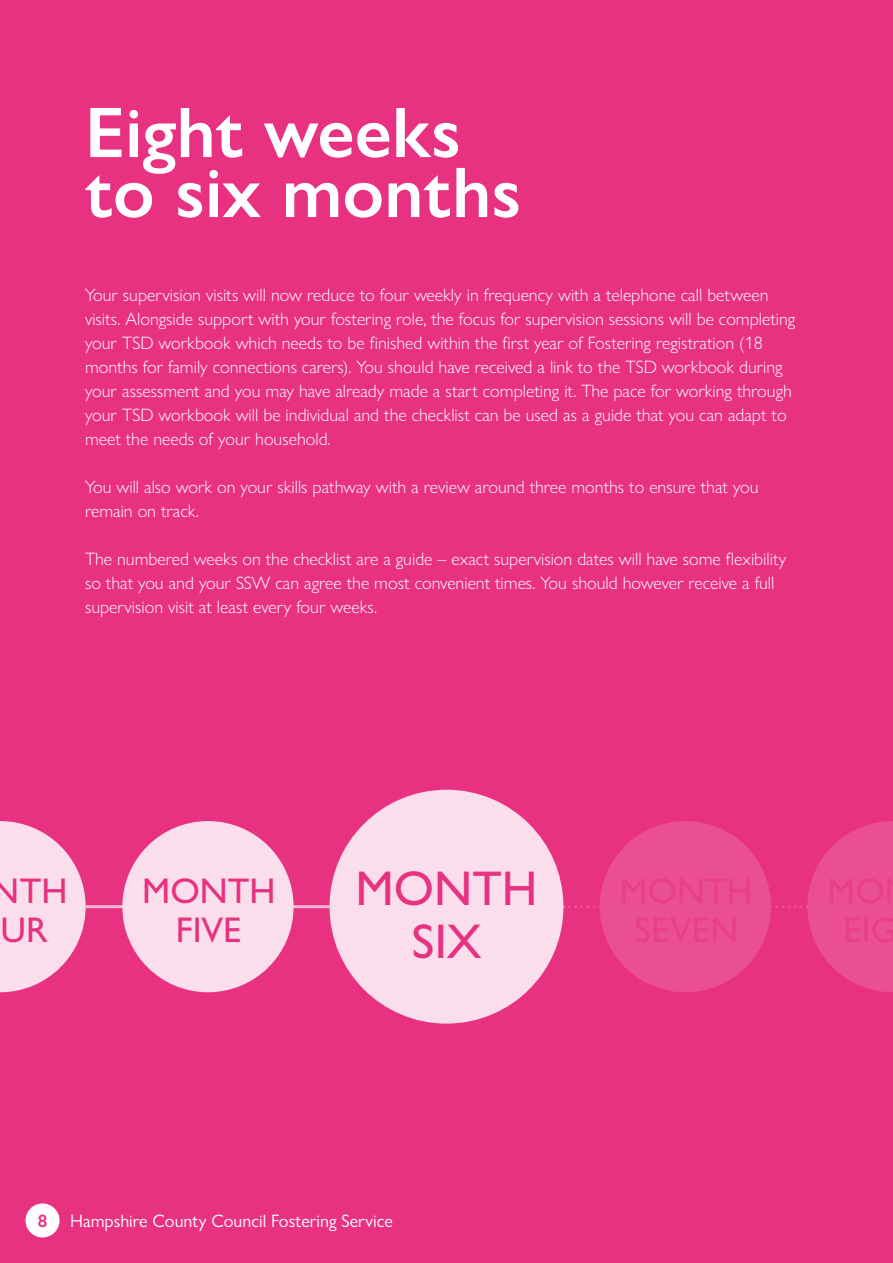
<style>
.page{position:relative;width:893px;height:1263px;background:#e83181}
.page>*{position:absolute;margin:0;border:0;box-sizing:border-box;transform-origin:0 0}
.t1{font:600 72px/60px "Gill Sans Nova";color:#fff}
.t2{font:500 48.9px/52.9px "Gill Sans Nova";color:#e83181;text-align:center}
.t3{font:500 35.85px/38.8px "Gill Sans Nova";color:#e83181}
.t4{font:300 18px/24px "Gill Sans Nova";color:#fff}
.t5{font:18px "Gill Sans Nova";color:#fff}
.t6{font:600 18px "Gill Sans Nova";color:#e83181}
</style>
<div class="page">
<div style="left:26px;top:1203px;width:34px;height:34px;background:#fff;border-radius:50%"></div>
<hr style="left:86px;top:905px;width:244px;height:3px;background:#f6b9d4">
<svg style="left:0;top:821px;width:86px;height:171px"></svg>
<div style="left:122px;top:821px;width:172px;height:171px;background:#fbdeec;border-radius:50%"></div>
<div style="left:330px;top:790px;width:233px;height:233px;background:#fbdeec;border-radius:50%"></div>
<svg style="left:563px;top:821px;width:330px;height:171px"></svg>
<h1 class="t1" style="left:85px;top:102px;width:438px">Eight weeks to six months</h1>
<p class="t4" style="left:85px;top:283px;width:712px">Your supervision visits will now reduce to four weekly in frequency with a telephone call between visits. Alongside support with your fostering role, the focus for supervision sessions will be completing your TSD workbook which needs to be finished within the first year of Fostering registration (18 months for family connections carers). You should have received a link to the TSD workbook during your assessment and you may have already made a start completing it. The pace for working through your TSD workbook will be individual and the checklist can be used as a guide that you can adapt to meet the needs of your household.</p>
<p class="t4" style="left:85px;top:475px;width:675px">You will also work on your skills pathway with a review around three months to ensure that you remain on track.</p>
<p class="t4" style="left:85px;top:547px;width:703px">The numbered weeks on the checklist are a guide – exact supervision dates will have some flexibility so that you and your SSW can agree the most convenient times. You should however receive a full supervision visit at least every four weeks.</p>
<h3 class="t3" style="left:-8px;top:871px;width:77px">NTH<br>UR</h3>
<h3 class="t3" style="left:142px;top:871px;width:135px;text-align:center">MONTH<br>FIVE</h3>
<h2 class="t2" style="left:355px;top:861px;width:184px">MONTH<br>SIX</h2>
<p class="t6" style="left:38px;top:1210px;width:11px">8</p>
<p class="t5" style="left:70px;top:1210px;width:324px">Hampshire County Council Fostering Service</p>
</div>
